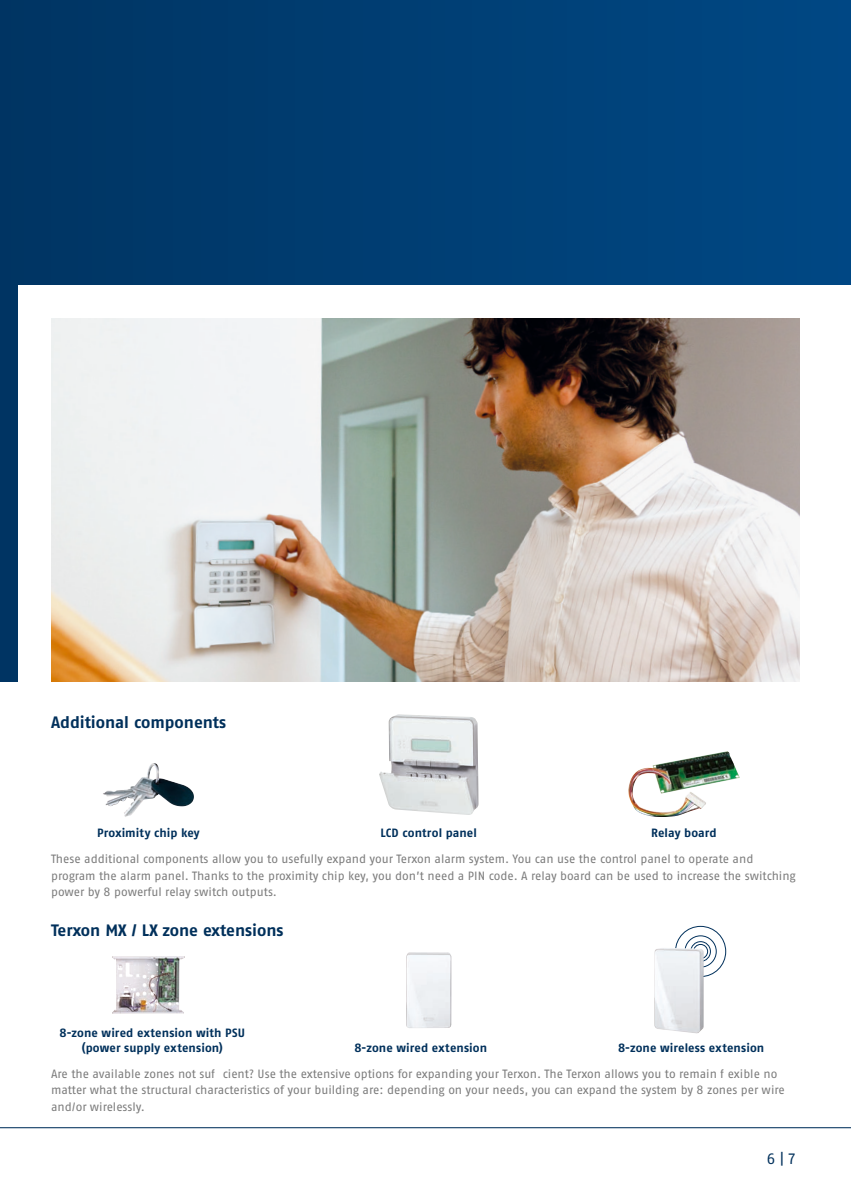
<style>
.page{position:relative;width:851px;height:1191px;background:#fff}
.page>*{position:absolute;margin:0;border:0;box-sizing:border-box;transform-origin:0 0}
.t1{font:700 16.5px "ABUS Fago Pro";color:#00305b}
.t2{font:15px "ABUS Fago Pro";color:#00305b}
.t3{font:12px/16.5px "ABUS Fago Pro";letter-spacing:-.005em;color:#7c7c7c}
.t4{font:700 12px/14.4px "ABUS Fago Pro";letter-spacing:.01em;color:#00305b;text-align:center}
</style>
<div class="page">
<hr style="left:0;top:1127px;width:850px;height:1px;background:#00305b">
<div style="left:0;top:0;width:850px;height:681px;background:linear-gradient(to right,#003463,#004884)"></div>
<div style="left:18px;top:285px;width:832px;height:429px;background:#fff"></div>
<img style="left:147px;top:763px;width:6px;height:14px">
<img style="left:628px;top:751px;width:111px;height:66px">
<img style="left:379px;top:714px;width:99px;height:101px">
<img style="left:112px;top:956px;width:73px;height:57px">
<img style="left:406px;top:952px;width:45px;height:76px">
<svg style="left:675px;top:925px;width:51px;height:52px"></svg>
<img style="left:654px;top:947px;width:49px;height:86px">
<img style="left:51px;top:318px;width:748px;height:363px">
<h1 class="t1" style="left:51px;top:712px;width:176px">Additional components</h1>
<p class="t4" style="left:97px;top:826px;width:104px">Proximity chip key</p>
<p class="t4" style="left:380px;top:826px;width:98px">LCD control panel</p>
<p class="t4" style="left:651px;top:826px;width:67px">Relay board</p>
<p class="t3" style="left:51px;top:850px;width:746px">These additional components allow you to usefully expand your Terxon alarm system. You can use the control panel to operate and program the alarm panel. Thanks to the proximity chip key, you don’t need a PIN code. A relay board can be used to increase the switching power by 8 powerful relay switch outputs.</p>
<h1 class="t1" style="left:51px;top:920px;width:234px">Terxon MX / LX zone extensions</h1>
<p class="t4" style="left:60px;top:1026px;width:187px">8-zone wired extension with PSU (power supply extension)</p>
<p class="t4" style="left:354px;top:1041px;width:134px">8-zone wired extension</p>
<p class="t4" style="left:618px;top:1041px;width:148px">8-zone wireless extension</p>
<p class="t3" style="left:51px;top:1065px;width:735px">Are the available zones not sufficient? Use the extensive options for expanding your Terxon. The Terxon allows you to remain flexible no matter what the structural characteristics of your building are: depending on your needs, you can expand the system by 8 zones per wire and/or wirelessly.</p>
<p class="t2" style="left:766px;top:1150px;width:30px">6 | 7</p>
</div>
